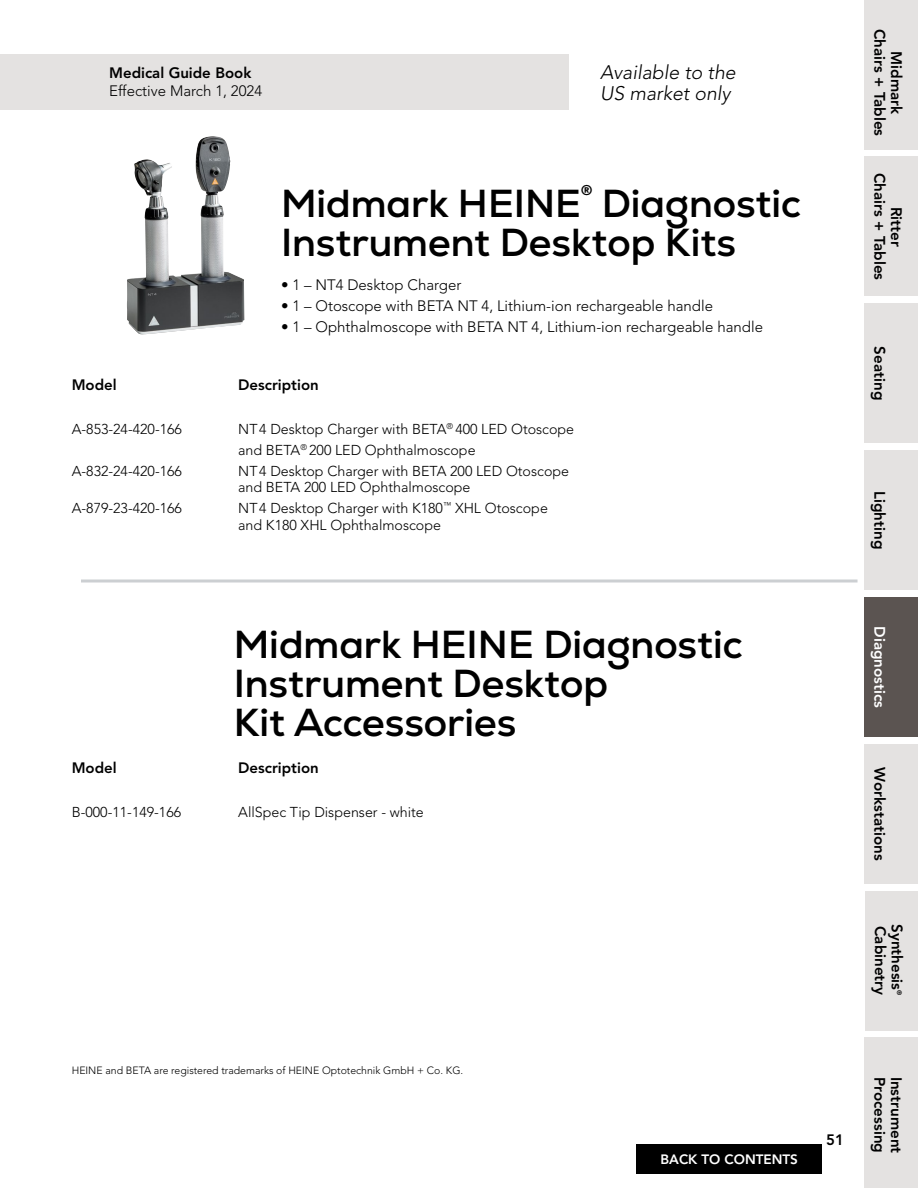
<style>
.page{position:relative;width:918px;height:1188px;background:#fff}
.page>*{position:absolute;margin:0;border:0;box-sizing:border-box;transform-origin:0 0}
.t1{font:700 39px/39px "Nexa";color:#000}
.t2{font:italic 300 19.5px/21px "Avenir LT Pro";color:#000}
.t3{font:800 15.15px/16.8px "Avenir LT Pro";color:#000;text-align:center}
.t4{font:800 15.15px "Avenir LT Pro";color:#fff}
.t5{font:300 15px "Avenir LT Pro";color:#000}
.t6{font:800 15px "Avenir LT Pro";color:#000}
.t7{font:300 14.25px/16.5px "Avenir LT Pro";color:#000}
.t8{font:800 13.95px "Avenir LT Pro";color:#000}
.t9{font:800 13.5px "Avenir LT Pro";color:#fff}
.t10{font:300 10.5px "Avenir LT Pro";color:#000}
.t11{font:800 6.45px "Avenir LT Pro";color:#000}
</style>
<div class="page">
<div style="left:864px;top:450px;width:54px;height:140px;background:#e4e2e1"></div>
<div style="left:864px;top:597px;width:54px;height:140px;background:#5b5451"></div>
<div style="left:864px;top:744px;width:54px;height:139px;background:#e4e2e1"></div>
<div style="left:864px;top:1037px;width:54px;height:151px;background:#e4e2e1"></div>
<div style="left:864px;top:157px;width:54px;height:139px;background:#e4e2e1"></div>
<div style="left:864px;top:0;width:54px;height:149px;background:#e4e2e1"></div>
<div style="left:864px;top:304px;width:54px;height:139px;background:#e4e2e1"></div>
<div style="left:865px;top:891px;width:53px;height:139px;background:#e4e2e1"></div>
<div style="left:637px;top:1144px;width:185px;height:30px;background:#000"></div>
<div style="left:0;top:54px;width:568px;height:55px;background:#e4e2e1"></div>
<hr style="left:81px;top:580px;width:777px;height:3px;background:#cccfd2">
<img style="left:168px;top:137px;width:41px;height:139px">
<p class="t6" style="left:109px;top:64px;width:144px">Medical Guide Book</p>
<p class="t5" style="left:109px;top:82px;width:154px">Effective March 1, 2024</p>
<h2 class="t2" style="left:600px;top:63px;width:137px">Available to the<br>US market only</h2>
<h1 class="t1" style="left:281px;top:184px;width:302px">Midmark HEINE</h1>
<p class="t8" style="left:581px;top:182px;width:13px">®</p>
<h1 class="t1" style="left:281px;top:184px;width:522px;text-indent:321px">Diagnostic<br>Instrument Desktop Kits</h1>
<p class="t5" style="left:281px;top:276px;width:182px">• 1 – NT4 Desktop Charger</p>
<p class="t5" style="left:281px;top:297px;width:434px">• 1 – Otoscope with BETA NT 4, Lithium-ion rechargeable handle</p>
<p class="t5" style="left:281px;top:318px;width:484px">• 1 – Ophthalmoscope with BETA NT 4, Lithium-ion rechargeable handle</p>
<p class="t6" style="left:72px;top:376px;width:46px">Model</p>
<p class="t6" style="left:238px;top:376px;width:82px">Description</p>
<p class="t7" style="left:72px;top:420px;width:112px">A-853-24-420-166</p>
<p class="t7" style="left:238px;top:418px;width:337px;line-height:21px">NT4 Desktop Charger with BETA<sup>®</sup> 400 LED Otoscope and BETA<sup>®</sup> 200 LED Ophthalmoscope</p>
<p class="t7" style="left:72px;top:462px;width:112px">A-832-24-420-166</p>
<p class="t7" style="left:238px;top:462px;width:332px">NT4 Desktop Charger with BETA 200 LED Otoscope and BETA 200 LED Ophthalmoscope</p>
<p class="t7" style="left:72px;top:500px;width:112px">A-879-23-420-166</p>
<p class="t7" style="left:238px;top:500px;width:311px">NT4 Desktop Charger with K180<sup>™</sup> XHL Otoscope and K180 XHL Ophthalmoscope</p>
<p class="t3" style="left:905px;top:29px;width:109px;rotate:90deg">Midmark<br>Chairs + Tables</p>
<p class="t3" style="left:905px;top:173px;width:109px;rotate:90deg">Ritter<br>Chairs + Tables</p>
<p class="t3" style="left:888px;top:346px;width:55px;rotate:90deg">Seating</p>
<p class="t3" style="left:888px;top:491px;width:60px;rotate:90deg">Lighting</p>
<h1 class="t1" style="left:234px;top:626px;width:511px">Midmark HEINE Diagnostic<br>Instrument Desktop<br>Kit Accessories</h1>
<p class="t6" style="left:72px;top:759px;width:46px">Model</p>
<p class="t6" style="left:238px;top:759px;width:82px">Description</p>
<p class="t7" style="left:72px;top:804px;width:111px">B-000-11-149-166</p>
<p class="t7" style="left:238px;top:804px;width:187px">AllSpec Tip Dispenser - white</p>
<p class="t10" style="left:72px;top:1064px;width:393px">HEINE and BETA are registered trademarks of HEINE Optotechnik GmbH + Co. KG.</p>
<p class="t9" style="left:661px;top:1152px;width:139px">BACK TO CONTENTS</p>
<p class="t6" style="left:826px;top:1131px;width:19px">51</p>
<p class="t4" style="left:889px;top:626px;width:83px;rotate:90deg">Diagnostics</p>
<p class="t3" style="left:888px;top:767px;width:95px;rotate:90deg">Workstations</p>
<p class="t3" style="left:905px;top:924px;width:67px;rotate:90deg">Synthesis</p>
<p class="t11" style="left:903px;top:990px;width:7px;rotate:90deg">®</p>
<p class="t3" style="left:889px;top:926px;width:71px;rotate:90deg">Cabinetry</p>
<p class="t3" style="left:888px;top:1077px;width:77px;rotate:90deg">Processing</p>
<p class="t3" style="left:905px;top:1077px;width:78px;rotate:90deg">Instrument</p>
</div>
